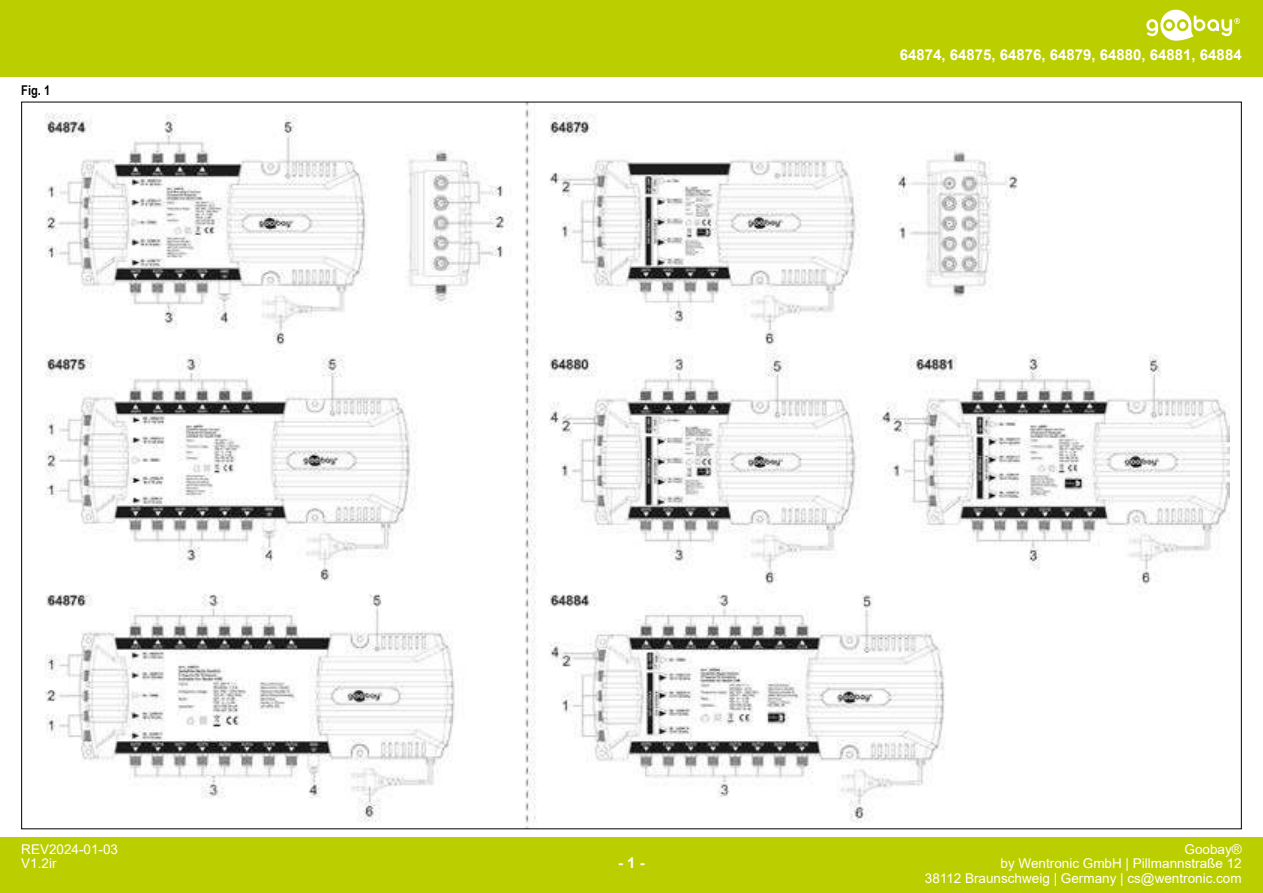
<style>
.page{position:relative;width:1263px;height:893px;background:#fff}
.page>*{position:absolute;margin:0;border:0;box-sizing:border-box;transform-origin:0 0}
.t1{font:700 15px "Arial";color:#fff}
.t2{font:13.5px/14.2px "Arial";color:#fff}
.t3{font:700 13.5px "Arial Narrow";color:#000}
</style>
<div class="page">
<div style="left:0;top:0;width:1263px;height:77px;background:#bbce00"></div>
<div style="left:0;top:838px;width:1263px;height:55px;background:#bbce00"></div>
<svg style="left:1146px;top:10px;width:94px;height:31px"></svg>
<img style="left:45px;top:104px;width:1184px;height:723px">
<p class="t3" style="left:21px;top:85px;width:30px">Fig. 1</p>
<p class="t2" style="left:21px;top:843px;width:98px">REV2024-01-03<br>V1.2ir</p>
<p class="t1" style="left:900px;top:49px;width:343px">64874, 64875, 64876, 64879, 64880, 64881, 64884</p>
<p class="t1" style="left:618px;top:857px;width:28px">- 1 -</p>
<p class="t2" style="left:925px;top:843px;width:318px;text-align:right">Goobay®<br>by Wentronic GmbH | Pillmannstraße 12<br>38112 Braunschweig | Germany | cs@wentronic.com</p>
</div>
